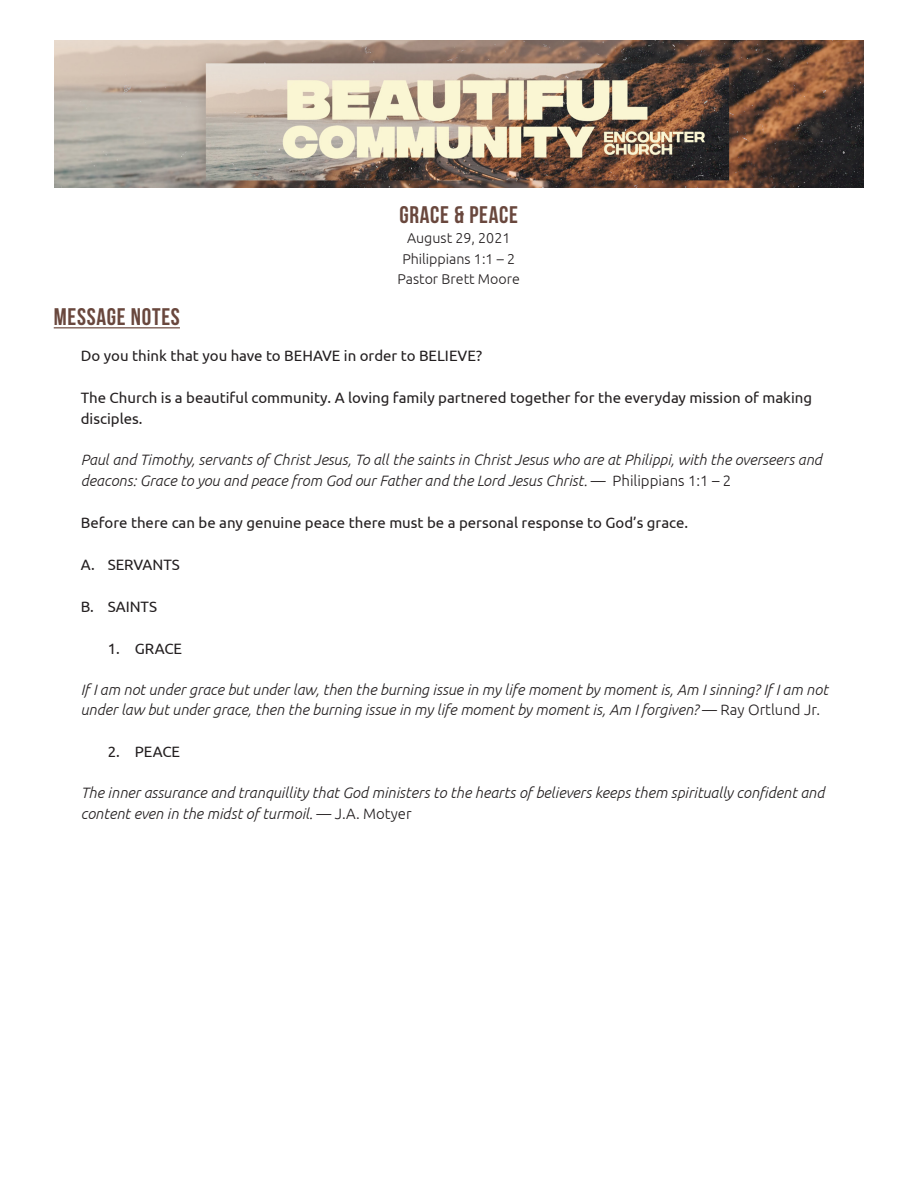
<style>
.page{position:relative;width:918px;height:1188px;background:#fff}
.page>*{position:absolute;margin:0;border:0;box-sizing:border-box;transform-origin:0 0}
.Message_-_section_na{font:700 24px "Bebas Neue";letter-spacing:.03em;color:#69473d}
.Message_-_Title_top{font:700 24px "Bebas Neue";letter-spacing:.03em;color:#69473d}
.Message_-_verse{font:italic 300 15px/20.2px "Ubuntu";color:#231f20}
.message_-_text_reg_n{font:15px/21px "Ubuntu";color:#231f20}
.message_-_text_inden{font:15px "Ubuntu";color:#231f20}
.Message_-_Title_top-2{font:300 14.25px "Ubuntu";color:#231f20}
.Message_-_verse_past{font:300 14.25px "Ubuntu";color:#231f20}
.s1{font-style:normal}
</style>
<div class="page">
<img style="left:54px;top:41px;width:810px;height:147px">
<hr style="left:54px;top:327px;width:126px;height:1px;background:#69473d">
<p class="Message_-_Title_top" style="left:399px;top:202px;width:120px">GRACE &amp; PEACE</p>
<p class="Message_-_Title_top-2" style="left:407px;top:230px;width:105px">August 29, 2021</p>
<p class="Message_-_Title_top-2" style="left:402px;top:250px;width:114px">Philippians 1:1 – 2</p>
<p class="Message_-_verse_past" style="left:398px;top:270px;width:124px">Pastor Brett Moore</p>
<p class="Message_-_section_na" style="left:54px;top:304px;width:128px">MESSAGE NOTES</p>
<p class="message_-_text_reg_n" style="left:81px;top:345px;width:403px">Do you think that you have to BEHAVE in order to BELIEVE?</p>
<p class="message_-_text_reg_n" style="left:81px;top:387px;width:733px">The Church is a beautiful community. A loving family partnered together for the everyday mission of making disciples.</p>
<p class="Message_-_verse" style="left:81px;top:450px;width:743px">Paul and Timothy, servants of Christ Jesus, To all the saints in Christ Jesus who are at Philippi, with the overseers and deacons: Grace to you and peace from God our Father and the Lord Jesus Christ. <span class="s1">— Philippians 1:1 – 2</span></p>
<p class="message_-_text_reg_n" style="left:81px;top:511px;width:609px">Before there can be any genuine peace there must be a personal response to God’s grace.</p>
<p class="message_-_text_inden" style="left:81px;top:555px;width:101px">A. SERVANTS</p>
<p class="message_-_text_inden" style="left:81px;top:597px;width:78px">B. SAINTS</p>
<p class="message_-_text_inden" style="left:108px;top:639px;width:76px">1. GRACE</p>
<p class="Message_-_verse" style="left:81px;top:679px;width:749px">If I am not under grace but under law, then the burning issue in my life moment by moment is, Am I sinning? If I am not under law but under grace, then the burning issue in my life moment by moment is, Am I forgiven? <span class="s1">— Ray Ortlund Jr.</span></p>
<p class="message_-_text_inden" style="left:108px;top:743px;width:74px">2. PEACE</p>
<p class="Message_-_verse" style="left:81px;top:783px;width:745px">The inner assurance and tranquillity that God ministers to the hearts of believers keeps them spiritually confident and content even in the midst of turmoil. <span class="s1">— J.A. Motyer</span></p>
</div>
